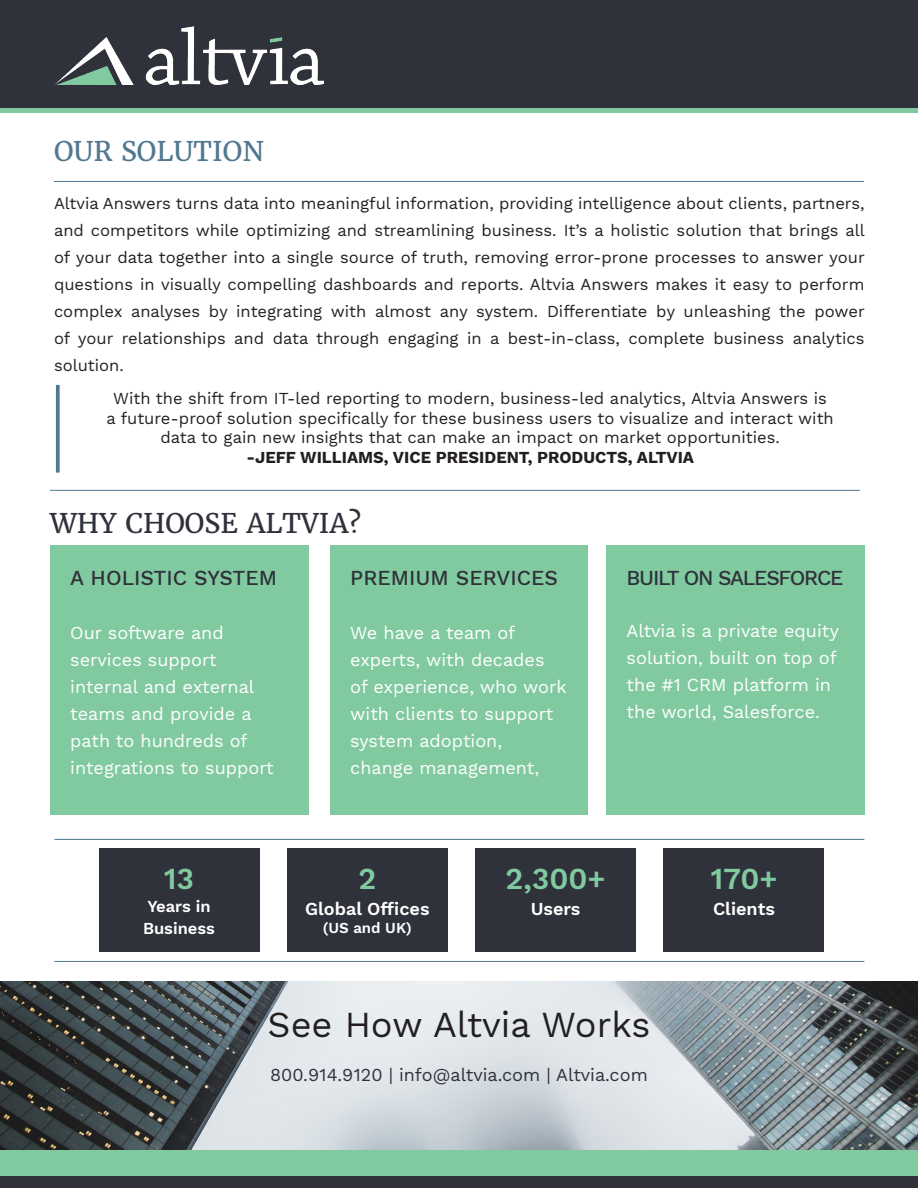
<style>
.page{position:relative;width:918px;height:1188px;background:#fff}
.page>*{position:absolute;margin:0;border:0;box-sizing:border-box;transform-origin:0 0}
.t1{font:36px "Work Sans";color:#231f20}
.t2{font:600 30px "Work Sans";color:#81caa0}
.t3{font:27px "Merriweather";color:#2f313b}
.t4{font:27px "Merriweather";color:#517891}
.t5{font:500 21px "Work Sans";color:#2f313b}
.t6{font:500 21px "Work Sans";letter-spacing:-.06em;color:#2f313b}
.t7{font:18px/27px "Work Sans";color:#fff}
.t8{font:18px "Work Sans";color:#2f313b}
.t9{font:600 18px "Work Sans";color:#fff}
.t10{font:16.5px/27px "Work Sans";color:#231f20;text-align:justify}
.t11{font:700 16.5px "Work Sans";color:#231f20}
.t12{font:600 16.5px/22.5px "Work Sans";color:#fff}
.t13{font:600 15px "Work Sans";color:#fff}
</style>
<div class="page">
<div style="left:0;top:0;width:918px;height:108px;background:#2f313b"></div>
<img style="left:54px;top:26px;width:270px;height:59px">
<div style="left:0;top:1175px;width:918px;height:13px;background:#2f313b"></div>
<div style="left:0;top:1149px;width:918px;height:26px;background:#81caa0"></div>
<div style="left:0;top:108px;width:918px;height:5px;background:#81caa0"></div>
<div style="left:50px;top:545px;width:258px;height:270px;background:#81caa0"></div>
<div style="left:330px;top:545px;width:258px;height:270px;background:#81caa0"></div>
<div style="left:606px;top:545px;width:258px;height:270px;background:#81caa0"></div>
<hr style="left:54px;top:181px;width:810px;height:1px;background:#517891">
<img style="left:0;top:981px;width:918px;height:169px">
<hr style="left:54px;top:839px;width:810px;height:1px;background:#517891">
<hr style="left:54px;top:961px;width:810px;height:1px;background:#517891">
<div style="left:99px;top:848px;width:161px;height:103px;background:#2f313b"></div>
<div style="left:287px;top:848px;width:161px;height:103px;background:#2f313b"></div>
<div style="left:475px;top:848px;width:161px;height:103px;background:#2f313b"></div>
<div style="left:664px;top:848px;width:160px;height:103px;background:#2f313b"></div>
<hr style="left:50px;top:490px;width:810px;height:1px;background:#517891">
<svg style="left:55px;top:384px;width:5px;height:89px"></svg>
<p class="t4" style="left:54px;top:134px;width:211px">OUR SOLUTION</p>
<p class="t10" style="left:54px;top:190px;width:812px">Altvia Answers turns data into meaningful information, providing intelligence about clients, partners, and competitors while optimizing and streamlining business. It’s a holistic solution that brings all of your data together into a single source of truth, removing error-prone processes to answer your questions in visually compelling dashboards and reports. Altvia Answers makes it easy to perform complex analyses by integrating with almost any system. Differentiate by unleashing the power of your relationships and data through engaging in a best-in-class, complete business analytics solution.</p>
<p class="t10" style="left:106px;top:389px;width:729px;line-height:19.8px;text-align:center">With the shift from IT-led reporting to modern, business-led analytics, Altvia Answers is<br>a future-proof solution specifically for these business users to visualize and interact with data to gain new insights that can make an impact on market opportunities.</p>
<p class="t11" style="left:246px;top:448px;width:449px">-JEFF WILLIAMS, VICE PRESIDENT, PRODUCTS, ALTVIA</p>
<p class="t3" style="left:50px;top:507px;width:313px">WHY CHOOSE ALTVIA?</p>
<p class="t5" style="left:70px;top:566px;width:208px">A HOLISTIC SYSTEM</p>
<p class="t7" style="left:70px;top:620px;width:205px">Our software and services support internal and external teams and provide a path to hundreds of integrations to support</p>
<p class="t5" style="left:350px;top:566px;width:209px">PREMIUM SERVICES</p>
<p class="t7" style="left:350px;top:620px;width:218px">We have a team of experts, with decades of experience, who work with clients to support system adoption, change management,</p>
<p class="t6" style="left:627px;top:566px;width:218px">BUILT ON SALESFORCE</p>
<p class="t7" style="left:627px;top:619px;width:214px">Altvia is a private equity solution, built on top of the #1 CRM platform in the world, Salesforce.</p>
<p class="t2" style="left:164px;top:861px;width:32px">13</p>
<p class="t12" style="left:143px;top:896px;width:74px">Years in<br>Business</p>
<p class="t2" style="left:359px;top:861px;width:19px">2</p>
<p class="t9" style="left:305px;top:898px;width:126px">Global Offices</p>
<p class="t13" style="left:323px;top:919px;width:90px">(US and UK)</p>
<p class="t2" style="left:506px;top:861px;width:102px">2,300+</p>
<p class="t9" style="left:531px;top:898px;width:51px">Users</p>
<p class="t2" style="left:710px;top:861px;width:69px">170+</p>
<p class="t9" style="left:713px;top:898px;width:63px">Clients</p>
<p class="t1" style="left:268px;top:1003px;width:384px">See How Altvia Works</p>
<p class="t8" style="left:270px;top:1064px;width:379px">800.914.9120 | info@altvia.com | Altvia.com</p>
</div>
